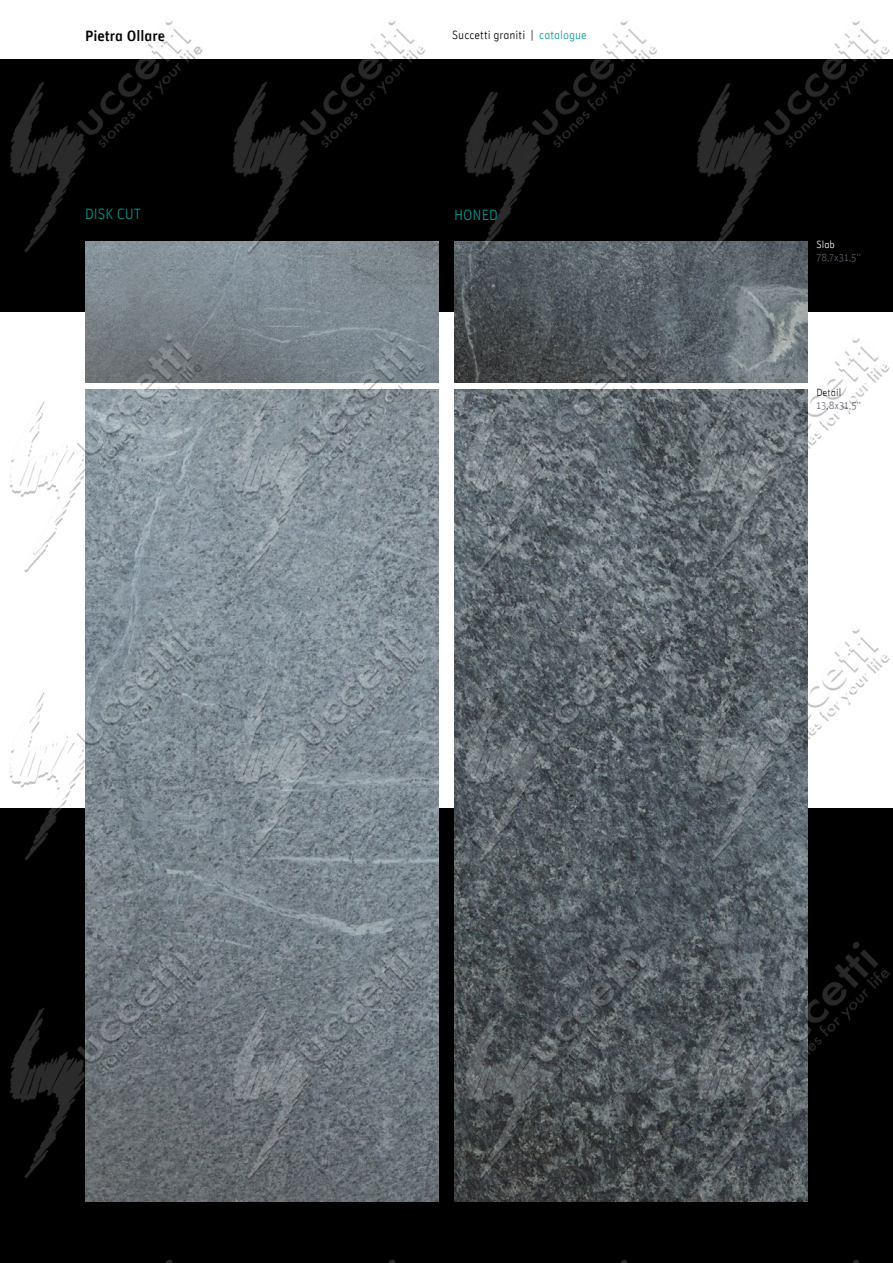
<style>
.page{position:relative;width:893px;height:1263px;background:#fff}
.page>*{position:absolute;margin:0;border:0;box-sizing:border-box;transform-origin:0 0}
.t1{font:15px "Unit Light Alternate";color:#009a93}
.t2{font:15px "Unit Medium Alternate";color:#000}
.t3{font:12px "Unit Light Alternate";color:#000}
.t4{font:10.5px "Unit Light Alternate";color:#5f626a}
.t5{font:10.5px "Unit Light Alternate";color:#000}
.t6{font:10.5px "Unit Light Alternate";color:#fff}
.s1{color:#009a93}
</style>
<div class="page">
<img style="left:85px;top:889px;width:354px;height:38px">
<img style="left:454px;top:889px;width:354px;height:38px">
<img style="left:0;top:20px;width:889px;height:869px">
<img style="left:0;top:927px;width:889px;height:336px">
<p class="t2" style="left:85px;top:27px;width:82px">Pietra Ollare</p>
<p class="t3" style="left:452px;top:28px;width:136px">Succetti graniti | <span class="s1">catalogue</span></p>
<p class="t1" style="left:85px;top:205px;width:58px">DISK CUT</p>
<p class="t1" style="left:454px;top:206px;width:45px">HONED</p>
<p class="t6" style="left:816px;top:238px;width:20px">Slab</p>
<p class="t4" style="left:816px;top:252px;width:46px">78,7x31,5''</p>
<p class="t5" style="left:816px;top:386px;width:26px">Detail</p>
<p class="t4" style="left:816px;top:400px;width:46px">13,8x31,5’’</p>
</div>
